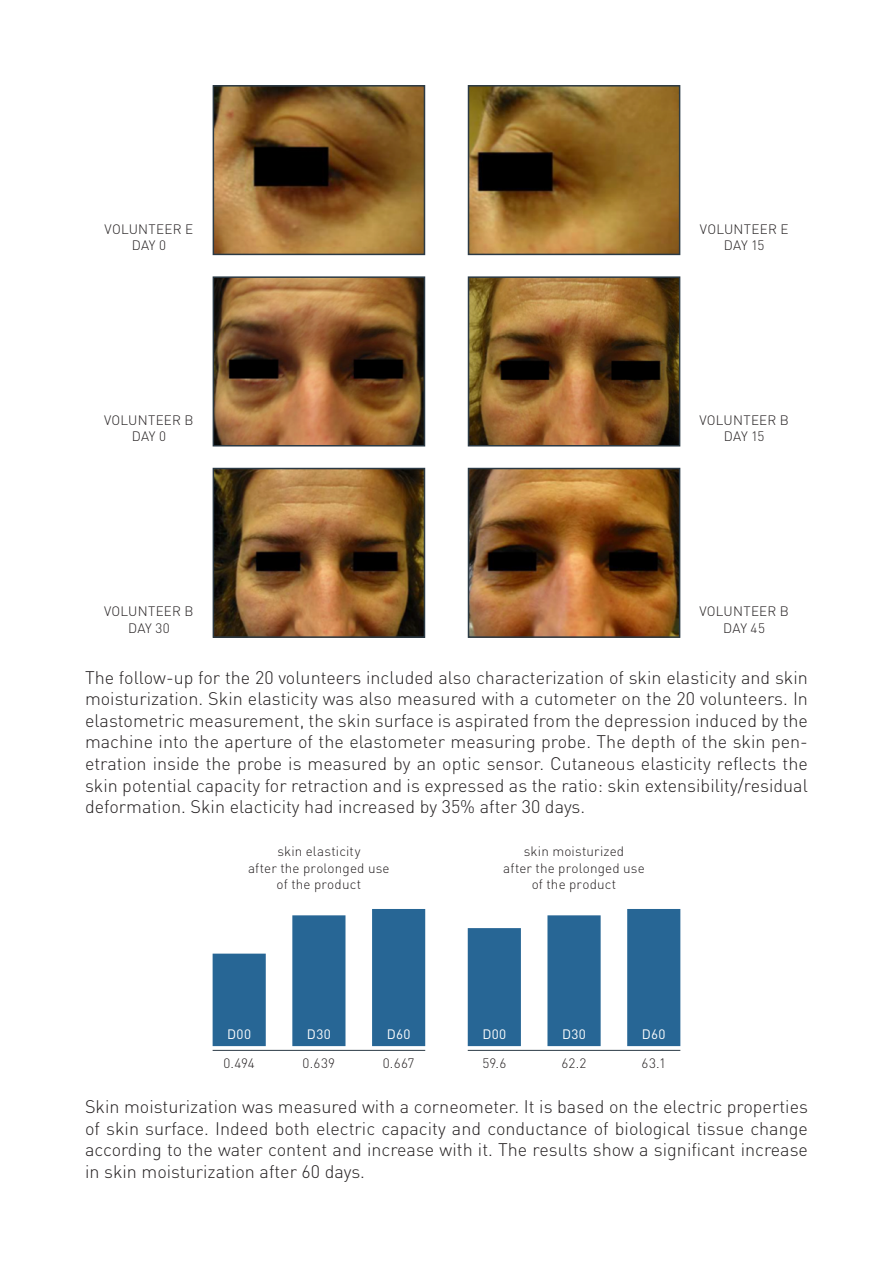
<style>
.page{position:relative;width:893px;height:1263px;background:#fff}
.page>*{position:absolute;margin:0;border:0;box-sizing:border-box;transform-origin:0 0}
.t1{font:300 18px/21.6px "DIN Pro";color:#231f20;text-align:justify}
.t2{font:300 13.5px/16.5px "DIN Pro";letter-spacing:.01em;color:#231f20;text-align:center}
.t3{font:13.5px "DIN Pro";letter-spacing:.025em;color:#fff}
</style>
<div class="page">
<img style="left:216px;top:88px;width:206px;height:164px">
<div style="left:213px;top:85px;width:212px;height:170px;border:2px solid #2b3a45"></div>
<img style="left:471px;top:88px;width:206px;height:164px">
<div style="left:468px;top:85px;width:212px;height:170px;border:2px solid #2b3a45"></div>
<img style="left:216px;top:279px;width:206px;height:164px">
<div style="left:213px;top:276px;width:212px;height:170px;border:2px solid #2b3a45"></div>
<img style="left:471px;top:279px;width:206px;height:164px">
<div style="left:468px;top:276px;width:212px;height:170px;border:2px solid #2b3a45"></div>
<img style="left:216px;top:471px;width:206px;height:164px">
<div style="left:213px;top:468px;width:212px;height:170px;border:2px solid #2b3a45"></div>
<img style="left:471px;top:471px;width:206px;height:164px">
<div style="left:468px;top:468px;width:212px;height:170px;border:2px solid #2b3a45"></div>
<hr style="left:213px;top:1050px;width:212px;height:1px;background:#2b3a45">
<div style="left:213px;top:954px;width:52px;height:91px;background:#276695"></div>
<div style="left:213px;top:954px;width:53px;height:92px;border:2px solid #276695"></div>
<div style="left:293px;top:916px;width:52px;height:129px;background:#276695"></div>
<div style="left:292px;top:915px;width:53px;height:131px;border:2px solid #276695"></div>
<div style="left:373px;top:910px;width:51px;height:135px;background:#276695"></div>
<div style="left:372px;top:909px;width:53px;height:137px;border:2px solid #276695"></div>
<hr style="left:468px;top:1050px;width:212px;height:1px;background:#2b3a45">
<div style="left:468px;top:929px;width:52px;height:116px;background:#276695"></div>
<div style="left:468px;top:928px;width:53px;height:118px;border:2px solid #276695"></div>
<div style="left:548px;top:916px;width:52px;height:129px;background:#276695"></div>
<div style="left:547px;top:915px;width:54px;height:131px;border:2px solid #276695"></div>
<div style="left:628px;top:910px;width:52px;height:135px;background:#276695"></div>
<div style="left:627px;top:909px;width:53px;height:137px;border:2px solid #276695"></div>
<p class="t2" style="left:105px;top:219px;width:90px">VOLUNTEER E<br>DAY 0</p>
<p class="t2" style="left:700px;top:219px;width:90px">VOLUNTEER E<br>DAY 15</p>
<p class="t2" style="left:104px;top:411px;width:91px">VOLUNTEER B<br>DAY 0</p>
<p class="t2" style="left:699px;top:411px;width:91px">VOLUNTEER B<br>DAY 15</p>
<p class="t2" style="left:104px;top:602px;width:91px">VOLUNTEER B<br>DAY 30</p>
<p class="t2" style="left:699px;top:602px;width:91px">VOLUNTEER B<br>DAY 45</p>
<p class="t1" style="left:85px;top:665px;width:724px">The follow-up for the 20 volunteers included also characterization of skin elasticity and skin moisturization. Skin elasticity was also measured with a cutometer on the 20 volunteers. In elastometric measurement, the skin surface is aspirated from the depression induced by the machine into the aperture of the elastometer measuring probe. The depth of the skin pen&shy;etration inside the probe is measured by an optic sensor. Cutaneous elasticity reflects the skin potential capacity for retraction and is expressed as the ratio: skin extensibility/residual deformation. Skin elacticity had increased by 35% after 30 days.</p>
<p class="t2" style="left:248px;top:842px;width:143px">skin elasticity<br>after the prolonged use of the product</p>
<p class="t2" style="left:503px;top:842px;width:143px">skin moisturized<br>after the prolonged use of the product</p>
<p class="t3" style="left:227px;top:1023px;width:25px">D00</p>
<p class="t3" style="left:307px;top:1023px;width:25px">D30</p>
<p class="t2" style="left:223px;top:1054px;width:33px">0.494</p>
<p class="t2" style="left:303px;top:1054px;width:34px">0.639</p>
<p class="t2" style="left:383px;top:1054px;width:33px">0.667</p>
<p class="t3" style="left:387px;top:1023px;width:25px">D60</p>
<p class="t3" style="left:482px;top:1023px;width:25px">D00</p>
<p class="t3" style="left:562px;top:1023px;width:25px">D30</p>
<p class="t2" style="left:482px;top:1054px;width:25px">59.6</p>
<p class="t2" style="left:562px;top:1054px;width:27px">62.2</p>
<p class="t2" style="left:642px;top:1054px;width:26px">63.1</p>
<p class="t3" style="left:642px;top:1023px;width:25px">D60</p>
<p class="t1" style="left:85px;top:1094px;width:724px">Skin moisturization was measured with a corneometer. It is based on the electric properties of skin surface. Indeed both electric capacity and conductance of biological tissue change according to the water content and increase with it. The results show a significant increase in skin moisturization after 60 days.</p>
</div>
